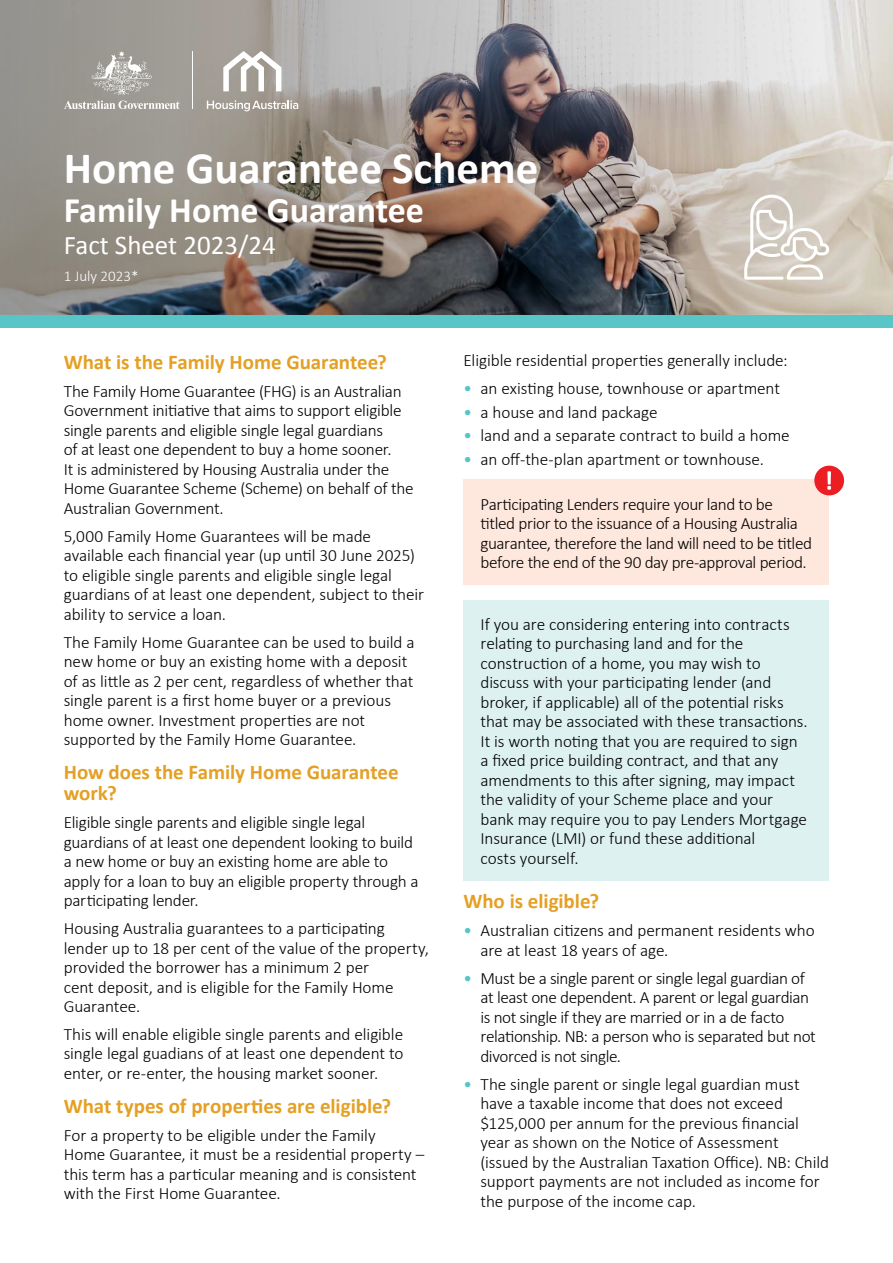
<style>
.page{position:relative;width:893px;height:1263px;background:#fff}
.page>*{position:absolute;margin:0;border:0;box-sizing:border-box;transform-origin:0 0}
.t1{font:700 45px "Calibri";color:#fff}
.t2{font:700 36px "Calibri";color:#fff}
.t3{font:27px "Calibri";color:#fff}
.t4{font:700 21px/21px "Calibri";letter-spacing:-.005em;color:#e4a024}
.t5{font:300 17.25px/19.5px "Calibri";letter-spacing:-.01em;color:#000}
.t6{font:300 15px "Calibri";color:#fff}
.s1{font-weight:400;color:#58c5c7}
</style>
<div class="page">
<img style="left:0;top:0;width:893px;height:315px">
<div style="left:463px;top:480px;width:366px;height:105px;background:#fee7dc"></div>
<div style="left:463px;top:600px;width:366px;height:281px;background:#ddf1f0"></div>
<hr style="left:193px;top:51px;width:1px;height:58px;background:#fff">
<svg style="left:64px;top:101px;width:116px;height:8px"></svg>
<svg style="left:92px;top:51px;width:60px;height:44px"></svg>
<svg style="left:223px;top:51px;width:58px;height:40px"></svg>
<svg style="left:207px;top:100px;width:91px;height:11px"></svg>
<svg style="left:743px;top:193px;width:88px;height:88px"></svg>
<div style="left:0;top:315px;width:893px;height:12px;background:#58c5c7"></div>
<div style="left:814px;top:466px;width:30px;height:29px;background:#ed1d24;border-radius:50%"></div>
<svg style="left:827px;top:471px;width:4px;height:19px"></svg>
<h1 class="t1" style="left:64px;top:136px;width:476px">Home Guarantee Scheme</h1>
<h2 class="t2" style="left:64px;top:184px;width:362px">Family Home Guarantee</h2>
<h3 class="t3" style="left:64px;top:226px;width:214px">Fact Sheet 2023/24</h3>
<p class="t6" style="left:64px;top:266px;width:76px">1 July 2023*</p>
<p class="t4" style="left:64px;top:350px;width:325px">What is the Family Home Guarantee?</p>
<p class="t5" style="left:64px;top:381px;width:351px">The Family Home Guarantee (FHG) is an Australian Government initiative that aims to support eligible single parents and eligible single legal guardians<br>of at least one dependent to buy a home sooner.<br>It is administered by Housing Australia under the Home Guarantee Scheme (Scheme) on behalf of the Australian Government.</p>
<p class="t5" style="left:64px;top:526px;width:362px">5,000 Family Home Guarantees will be made available each financial year (up until 30 June 2025) to eligible single parents and eligible single legal guardians of at least one dependent, subject to their ability to service a loan.</p>
<p class="t5" style="left:64px;top:632px;width:352px">The Family Home Guarantee can be used to build a new home or buy an existing home with a deposit of as little as 2 per cent, regardless of whether that single parent is a first home buyer or a previous home owner. Investment properties are not supported by the Family Home Guarantee.</p>
<p class="t4" style="left:64px;top:761px;width:336px">How does the Family Home Guarantee work?</p>
<p class="t5" style="left:64px;top:812px;width:356px">Eligible single parents and eligible single legal guardians of at least one dependent looking to build a new home or buy an existing home are able to apply for a loan to buy an eligible property through a participating lender.</p>
<p class="t5" style="left:64px;top:918px;width:367px">Housing Australia guarantees to a participating lender up to 18 per cent of the value of the property, provided the borrower has a minimum 2 per<br>cent deposit, and is eligible for the Family Home Guarantee.</p>
<p class="t5" style="left:64px;top:1024px;width:341px;text-align:justify">This will enable eligible single parents and eligible single legal guadians of at least one dependent to enter, or re-enter, the housing market sooner.</p>
<p class="t4" style="left:64px;top:1095px;width:329px">What types of properties are eligible?</p>
<p class="t5" style="left:64px;top:1125px;width:362px">For a property to be eligible under the Family<br>Home Guarantee, it must be a residential property – this term has a particular meaning and is consistent with the First Home Guarantee.</p>
<p class="t5" style="left:463px;top:350px;width:326px">Eligible residential properties generally include:</p>
<p class="t5" style="left:463px;top:378px;width:318px"><span class="s1">•</span> an existing house, townhouse or apartment</p>
<p class="t5" style="left:463px;top:402px;width:196px"><span class="s1">•</span> a house and land package</p>
<p class="t5" style="left:463px;top:426px;width:328px"><span class="s1">•</span> land and a separate contract to build a home</p>
<p class="t5" style="left:463px;top:449px;width:302px"><span class="s1">•</span> an off-the-plan apartment or townhouse.</p>
<p class="t5" style="left:480px;top:494px;width:333px">Participating Lenders require your land to be titled prior to the issuance of a Housing Australia guarantee, therefore the land will need to be titled before the end of the 90 day pre-approval period.</p>
<p class="t5" style="left:480px;top:614px;width:329px">If you are considering entering into contracts relating to purchasing land and for the construction of a home, you may wish to discuss with your participating lender (and broker, if applicable) all of the potential risks that may be associated with these transactions.<br>It is worth noting that you are required to sign a fixed price building contract, and that any amendments to this after signing, may impact the validity of your Scheme place and your bank may require you to pay Lenders Mortgage Insurance (LMI) or fund these additional<br>costs yourself.</p>
<p class="t4" style="left:463px;top:890px;width:137px">Who is eligible?</p>
<p class="t5" style="left:480px;top:921px;width:336px;text-indent:-17px"><span class="s1">•</span> Australian citizens and permanent residents who are at least 18 years of age.</p>
<p class="t5" style="left:480px;top:968px;width:337px;text-indent:-17px"><span class="s1">•</span> Must be a single parent or single legal guardian of at least one dependent. A parent or legal guardian is not single if they are married or in a de facto relationship. NB: a person who is separated but not divorced is not single.</p>
<p class="t5" style="left:480px;top:1074px;width:350px;text-indent:-17px"><span class="s1">•</span> The single parent or single legal guardian must have a taxable income that does not exceed $125,000 per annum for the previous financial year as shown on the Notice of Assessment (issued by the Australian Taxation Office). NB: Child support payments are not included as income for the purpose of the income cap.</p>
</div>
